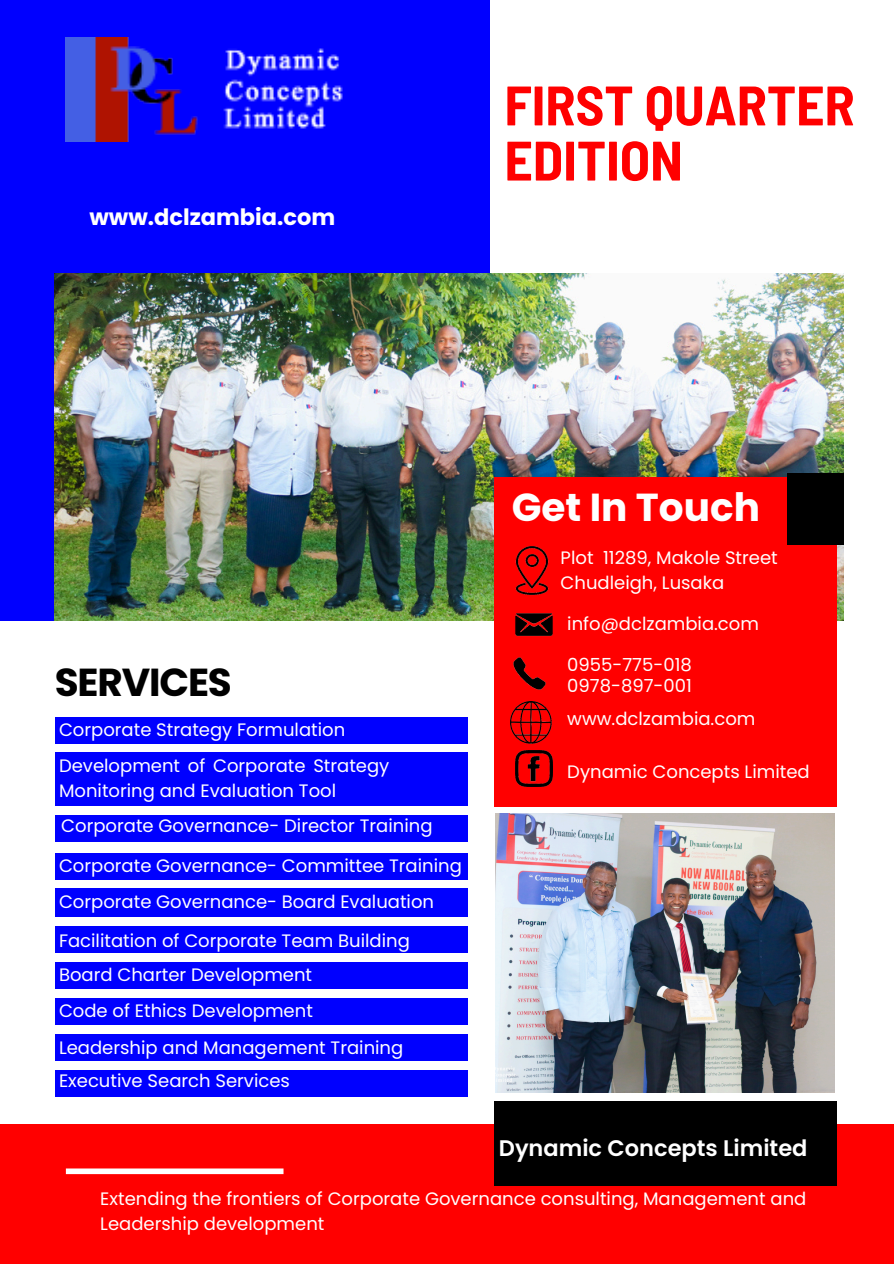
<style>
.page{position:relative;width:894px;height:1264px;background:#fff}
.page>*{position:absolute;margin:0;border:0;box-sizing:border-box;transform-origin:0 0}
.t1{font:700 semi-condensed 55.5px/55.2px "Barlow";color:#f00}
.t2{font:700 39px "Poppins";color:#fff}
.t3{font:700 39px "Poppins";letter-spacing:-.03em;color:#000}
.t4{font:600 22.5px "Poppins";color:#fff}
.t5{font:700 22.5px "Poppins";color:#fff}
.t6{font:18px/24.8px "Poppins";color:#fff}
</style>
<div class="page">
<div style="left:0;top:0;width:489px;height:620px;background:#00f"></div>
<div style="left:0;top:1124px;width:893px;height:139px;background:#f00"></div>
<img style="left:55px;top:274px;width:788px;height:346px">
<img style="left:495px;top:813px;width:339px;height:279px">
<div style="left:493px;top:476px;width:343px;height:330px;background:#f00"></div>
<div style="left:787px;top:473px;width:57px;height:71px;background:#000"></div>
<div style="left:493px;top:1100px;width:343px;height:85px;background:#000"></div>
<div style="left:66px;top:1168px;width:217px;height:6px;background:#fff"></div>
<img style="left:66px;top:38px;width:277px;height:103px">
<img style="left:516px;top:750px;width:36px;height:36px">
<img style="left:515px;top:546px;width:34px;height:49px">
<img style="left:515px;top:613px;width:38px;height:23px">
<img style="left:513px;top:657px;width:33px;height:33px">
<div style="left:55px;top:716px;width:412px;height:27px;background:#00f"></div>
<div style="left:55px;top:752px;width:412px;height:54px;background:#00f"></div>
<div style="left:55px;top:815px;width:412px;height:27px;background:#00f"></div>
<div style="left:55px;top:852px;width:412px;height:27px;background:#00f"></div>
<div style="left:55px;top:888px;width:412px;height:28px;background:#00f"></div>
<div style="left:55px;top:925px;width:412px;height:27px;background:#00f"></div>
<div style="left:55px;top:961px;width:412px;height:27px;background:#00f"></div>
<div style="left:55px;top:997px;width:412px;height:27px;background:#00f"></div>
<div style="left:55px;top:1033px;width:412px;height:27px;background:#00f"></div>
<div style="left:55px;top:1069px;width:412px;height:27px;background:#00f"></div>
<img style="left:510px;top:701px;width:41px;height:42px">
<p class="t5" style="left:89px;top:202px;width:247px">www.dclzambia.com</p>
<h4 class="t1" style="left:504px;top:76px;width:351px">FIRST QUARTER<br>EDITION</h4>
<h1 class="t3" style="left:55px;top:655px;width:179px">SERVICES</h1>
<h3 class="t6" style="left:59px;top:717px;width:288px">Corporate Strategy Formulation</h3>
<p class="t6" style="left:59px;top:753px;width:332px">Development of Corporate Strategy<br>Monitoring and Evaluation Tool</p>
<p class="t6" style="left:61px;top:813px;width:372px">Corporate Governance- Director Training</p>
<p class="t6" style="left:59px;top:853px;width:404px">Corporate Governance- Committee Training</p>
<p class="t6" style="left:59px;top:889px;width:376px">Corporate Governance- Board Evaluation</p>
<p class="t6" style="left:59px;top:927px;width:352px">Facilitation of Corporate Team Building</p>
<p class="t6" style="left:59px;top:962px;width:254px">Board Charter Development</p>
<p class="t6" style="left:59px;top:998px;width:255px">Code of Ethics Development</p>
<p class="t6" style="left:59px;top:1035px;width:346px">Leadership and Management Training</p>
<p class="t6" style="left:59px;top:1068px;width:232px">Executive Search Services</p>
<p class="t2" style="left:511px;top:479px;width:249px">Get In Touch</p>
<p class="t6" style="left:560px;top:545px;width:219px">Plot 11289, Makole Street</p>
<h2 class="t6" style="left:560px;top:570px;width:165px">Chudleigh, Lusaka</h2>
<p class="t6" style="left:567px;top:611px;width:193px">info@dclzambia.com</p>
<p class="t6" style="left:567px;top:652px;width:126px">0955-775-018</p>
<p class="t6" style="left:567px;top:673px;width:126px">0978-897-001</p>
<p class="t6" style="left:567px;top:706px;width:190px">www.dclzambia.com</p>
<p class="t6" style="left:567px;top:759px;width:244px">Dynamic Concepts Limited</p>
<p class="t4" style="left:498px;top:1132px;width:310px">Dynamic Concepts Limited</p>
<p class="t6" style="left:100px;top:1186px;width:707px">Extending the frontiers of Corporate Governance consulting, Management and<br>Leadership development</p>
</div>
